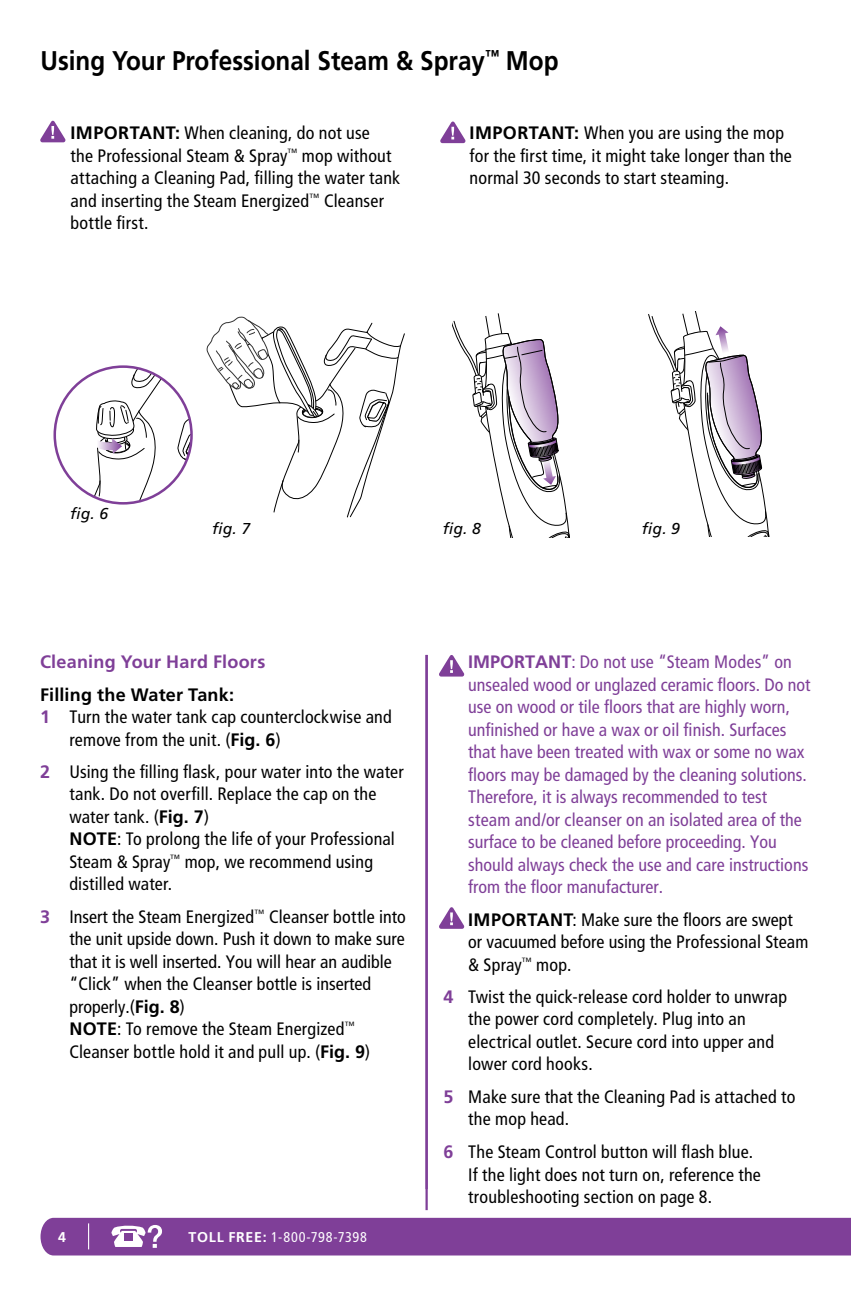
<style>
.page{position:relative;width:851px;height:1296px;background:#fff}
.page>*{position:absolute;margin:0;border:0;box-sizing:border-box;transform-origin:0 0}
.t1{font:700 27px "Frutiger LT Std";color:#000;scale:.9 1}
.t2{font:condensed 18px/22.5px "Frutiger LT Std";letter-spacing:.01em;color:#000}
.t3{font:condensed 18px/22.5px "Frutiger LT Std";color:#7f3f98}
.t4{font:700 18px "Frutiger LT Std";letter-spacing:.015em;color:#7f3f98}
.t5{font:700 18px "Frutiger LT Std";letter-spacing:.01em;color:#000}
.t6{font:italic 15.75px "Frutiger LT Std";color:#000}
.t7{font:condensed 14.17px "Frutiger LT Std";letter-spacing:.06em;color:#fff}
.t8{font:700 14.17px "Frutiger LT Std";color:#fff}
.s1{font-weight:700;font-stretch:normal}
.s2{font-weight:700;font-stretch:normal;color:#7f3f98}
</style>
<div class="page">
<div style="left:40px;top:1218px;width:810px;height:38px;background:#7f3f98"></div>
<svg style="left:440px;top:121px;width:26px;height:22px"></svg>
<svg style="left:40px;top:120px;width:26px;height:22px"></svg>
<svg style="left:207px;top:317px;width:198px;height:200px"></svg>
<svg style="left:648px;top:312px;width:122px;height:225px"></svg>
<hr style="left:425px;top:655px;width:3px;height:555px;background:#7f3f98">
<svg style="left:68px;top:367px;width:123px;height:136px"></svg>
<svg style="left:452px;top:313px;width:118px;height:225px"></svg>
<svg style="left:439px;top:907px;width:25px;height:22px"></svg>
<svg style="left:439px;top:655px;width:25px;height:22px"></svg>
<h1 class="t1" style="left:40px;top:45px;width:577px">Using Your Professional Steam &amp; Spray<sup>™</sup> Mop</h1>
<p class="t2" style="left:71px;top:122px;width:331px"><span class="s1">IMPORTANT:</span> When cleaning, do not use<br>the Professional Steam &amp; Spray<sup>™</sup> mop without attaching a Cleaning Pad, filling the water tank and inserting the Steam Energized<sup>™</sup> Cleanser bottle first.</p>
<p class="t2" style="left:469px;top:122px;width:324px"><span class="s1">IMPORTANT:</span> When you are using the mop for the first time, it might take longer than the normal 30 seconds to start steaming.</p>
<p class="t6" style="left:70px;top:505px;width:40px">fig. 6</p>
<p class="t6" style="left:212px;top:519px;width:40px">fig. 7</p>
<p class="t6" style="left:442px;top:519px;width:40px">fig. 8</p>
<p class="t6" style="left:642px;top:519px;width:40px">fig. 9</p>
<p class="t4" style="left:40px;top:652px;width:227px">Cleaning Your Hard Floors</p>
<p class="t5" style="left:40px;top:684px;width:196px">Filling the Water Tank:</p>
<p class="t2" style="left:40px;top:706px;width:353px"><span class="s2">1</span> Turn the water tank cap counterclockwise and</p>
<p class="t2" style="left:69px;top:728px;width:213px">remove from the unit. (<span class="s1">Fig. 6</span>)</p>
<p class="t2" style="left:69px;top:761px;width:336px;text-indent:-29px"><span class="s2">2</span> Using the filling flask, pour water into the water tank. Do not overfill. Replace the cap on the water tank. (<span class="s1">Fig. 7</span>)<br><span class="s1">NOTE</span>: To prolong the life of your Professional Steam &amp; Spray<sup>™</sup> mop, we recommend using distilled water.</p>
<p class="t2" style="left:69px;top:905px;width:338px;text-indent:-29px"><span class="s2">3</span> Insert the Steam Energized<sup>™</sup> Cleanser bottle into the unit upside down. Push it down to make sure that it is well inserted. You will hear an audible “Click” when the Cleanser bottle is inserted properly.(<span class="s1">Fig. 8</span>)<br><span class="s1">NOTE</span>: To remove the Steam Energized<sup>™ </sup>Cleanser bottle hold it and pull up. (<span class="s1">Fig. 9</span>)</p>
<p class="t8" style="left:58px;top:1228px;width:9px">4</p>
<p class="t7" style="left:189px;top:1229px;width:180px"><span class="s1">TOLL FREE:</span> 1-800-798-7398</p>
<p class="t3" style="left:468px;top:651px;width:344px"><span class="s1">IMPORTANT</span>: Do not use “Steam Modes” on unsealed wood or unglazed ceramic floors. Do not use on wood or tile floors that are highly worn, unfinished or have a wax or oil finish. Surfaces that have been treated with wax or some no wax floors may be damaged by the cleaning solutions.<br>Therefore, it is always recommended to test steam and/or cleanser on an isolated area of the surface to be cleaned before proceeding. You should always check the use and care instructions from the floor manufacturer.</p>
<p class="t2" style="left:468px;top:908px;width:341px"><span class="s1">IMPORTANT</span>: Make sure the floors are swept or vacuumed before using the Professional Steam &amp; Spray<sup>™</sup> mop.</p>
<p class="t2" style="left:468px;top:986px;width:320px;text-indent:-25px"><span class="s2">4</span> Twist the quick-release cord holder to unwrap the power cord completely. Plug into an electrical outlet. Secure cord into upper and lower cord hooks.</p>
<p class="t2" style="left:468px;top:1086px;width:328px;text-indent:-25px"><span class="s2">5</span> Make sure that the Cleaning Pad is attached to the mop head.</p>
<p class="t2" style="left:468px;top:1141px;width:294px;text-indent:-25px"><span class="s2">6</span> The Steam Control button will flash blue.<br>If the light does not turn on, reference the troubleshooting section on page 8.</p>
</div>
